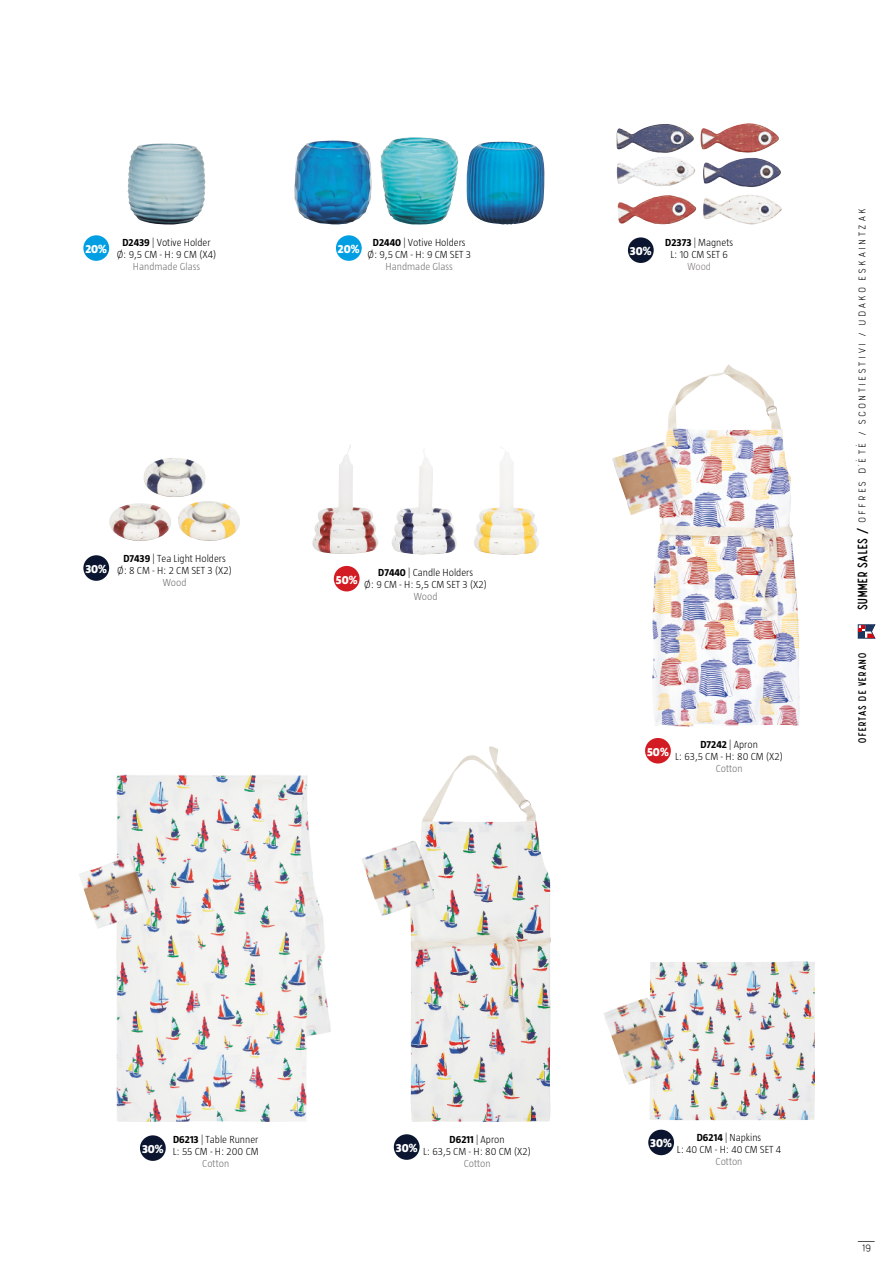
<style>
.page{position:relative;width:893px;height:1263px;background:#fff}
.page>*{position:absolute;margin:0;border:0;box-sizing:border-box;transform-origin:0 0}
.t1{font:700 15px "Burford Rustic Line";color:#000}
.t2{font:800 12.15px "Taz";color:#fff}
.t3{font:12px "Nature Spirit";letter-spacing:.11em;color:#000}
.t4{font:300 10.5px/12px "Taz";color:#000;text-align:center}
.t5{font:300 10.5px "Taz";color:#706f6f}
.t6{font:300 10.5px "Taz";color:#807b7b}
.s1{font-weight:700}
.s2{font-family:"Nature Spirit Rough";font-weight:400}
</style>
<div class="page">
<svg style="left:858px;top:625px;width:17px;height:13px"></svg>
<svg style="left:858px;top:1241px;width:16px;height:1px"></svg>
<img style="left:117px;top:774px;width:213px;height:348px">
<img style="left:79px;top:856px;width:71px;height:73px">
<img style="left:410px;top:746px;width:141px;height:376px">
<img style="left:361px;top:840px;width:74px;height:76px">
<img style="left:650px;top:961px;width:165px;height:159px">
<img style="left:604px;top:997px;width:71px;height:88px">
<img style="left:652px;top:364px;width:148px;height:362px">
<img style="left:612px;top:442px;width:71px;height:73px">
<img style="left:617px;top:123px;width:164px;height:82px">
<img style="left:128px;top:144px;width:77px;height:80px">
<img style="left:294px;top:140px;width:78px;height:85px">
<img style="left:380px;top:137px;width:78px;height:87px">
<img style="left:467px;top:142px;width:77px;height:82px">
<img style="left:312px;top:445px;width:227px;height:109px">
<img style="left:109px;top:503px;width:62px;height:38px">
<img style="left:178px;top:501px;width:62px;height:40px">
<img style="left:144px;top:458px;width:62px;height:39px">
<div style="left:83px;top:235px;width:26px;height:26px;background:#009fe3;border-radius:50%"></div>
<div style="left:336px;top:235px;width:26px;height:26px;background:#009fe3;border-radius:50%"></div>
<div style="left:628px;top:237px;width:26px;height:26px;background:#0b152f;border-radius:50%"></div>
<div style="left:83px;top:555px;width:26px;height:26px;background:#0b152f;border-radius:50%"></div>
<div style="left:334px;top:566px;width:26px;height:25px;background:#d21b22;border-radius:50%"></div>
<div style="left:645px;top:738px;width:26px;height:25px;background:#d21b22;border-radius:50%"></div>
<div style="left:140px;top:1135px;width:26px;height:26px;background:#0b152f;border-radius:50%"></div>
<div style="left:394px;top:1134px;width:26px;height:26px;background:#0b152f;border-radius:50%"></div>
<div style="left:648px;top:1130px;width:26px;height:25px;background:#0b152f;border-radius:50%"></div>
<p class="t4" style="left:117px;top:236px;width:101px"><span class="s1">D2439</span> | Votive Holder<br>Ø: 9,5 CM - H: 9 CM (X4)</p>
<p class="t5" style="left:133px;top:260px;width:69px">Handmade Glass</p>
<p class="t4" style="left:367px;top:236px;width:105px"><span class="s1">D2440</span> | Votive Holders<br>Ø: 9,5 CM - H: 9 CM SET 3</p>
<p class="t5" style="left:386px;top:260px;width:69px">Handmade Glass</p>
<p class="t2" style="left:85px;top:242px;width:23px">20%</p>
<p class="t2" style="left:338px;top:242px;width:23px">20%</p>
<p class="t2" style="left:630px;top:244px;width:23px">30%</p>
<p class="t4" style="left:665px;top:236px;width:69px"><span class="s1">D2373</span> | Magnets<br>L: 10 CM SET 6</p>
<p class="t6" style="left:687px;top:260px;width:25px">Wood</p>
<p class="t2" style="left:85px;top:562px;width:23px">30%</p>
<p class="t4" style="left:117px;top:552px;width:116px"><span class="s1">D7439</span> | Tea Light Holders<br>Ø: 8 CM - H: 2 CM SET 3 (X2)</p>
<p class="t5" style="left:163px;top:577px;width:25px">Wood</p>
<p class="t4" style="left:364px;top:566px;width:124px"><span class="s1">D7440</span> | Candle Holders<br>Ø: 9 CM - H: 5,5 CM SET 3 (X2)</p>
<p class="t5" style="left:414px;top:590px;width:25px">Wood</p>
<p class="t2" style="left:336px;top:573px;width:23px">50%</p>
<p class="t4" style="left:675px;top:738px;width:109px"><span class="s1">D7242</span> | Apron<br>L: 63,5 CM - H: 80 CM (X2)</p>
<p class="t5" style="left:716px;top:762px;width:28px">Cotton</p>
<p class="t2" style="left:647px;top:745px;width:23px">50%</p>
<h1 class="t1" style="left:852px;top:610px;width:405px;rotate:-90deg"><span class="s2">SUMMER SALES /</span> OFFRES D’ÉTÉ / SCONTIESTIVI / UDAKO ESKAINTZAK</h1>
<p class="t3" style="left:857px;top:743px;width:92px;rotate:-90deg">OFERTAS DE VERANO</p>
<p class="t4" style="left:173px;top:1133px;width:87px;text-align:left"><span class="s1">D6213</span> | Table Runner<br>L: 55 CM - H: 200 CM</p>
<p class="t5" style="left:202px;top:1158px;width:28px">Cotton</p>
<p class="t4" style="left:423px;top:1133px;width:109px"><span class="s1">D6211</span> | Apron<br>L: 63,5 CM - H: 80 CM (X2)</p>
<p class="t5" style="left:464px;top:1158px;width:28px">Cotton</p>
<p class="t2" style="left:142px;top:1142px;width:23px">30%</p>
<p class="t2" style="left:396px;top:1141px;width:23px">30%</p>
<p class="t4" style="left:677px;top:1132px;width:106px"><span class="s1">D6214</span> | Napkins<br>L: 40 CM - H: 40 CM SET 4</p>
<p class="t5" style="left:716px;top:1156px;width:28px">Cotton</p>
<p class="t2" style="left:650px;top:1136px;width:23px">30%</p>
<h1 class="t1" style="left:861px;top:1238px;width:12px">19</h1>
</div>
